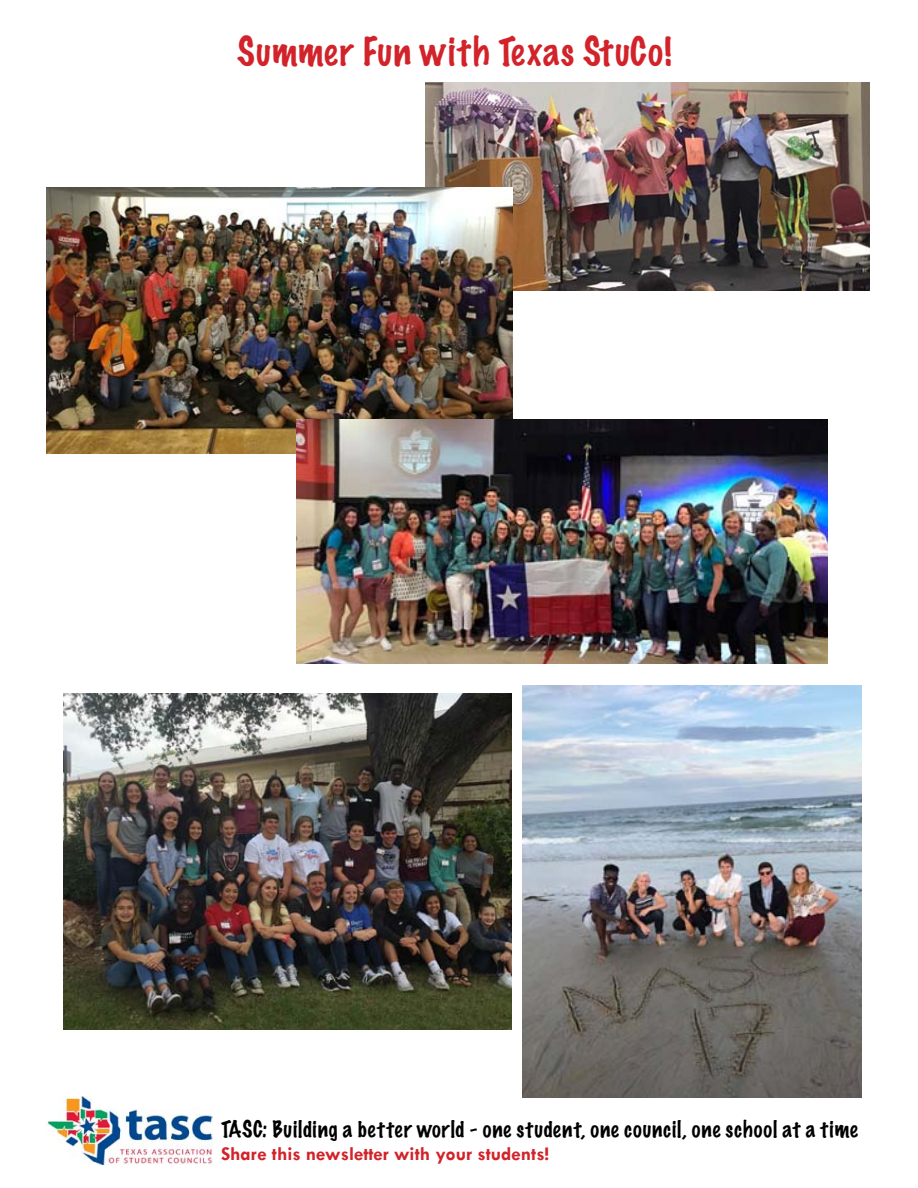
<style>
.page{position:relative;width:918px;height:1188px;background:#fff}
.page>*{position:absolute;margin:0;border:0;box-sizing:border-box;transform-origin:0 0}
.t1{font:100 36px "Marker Felt";letter-spacing:.04em;color:#d2232a}
.t2{font:100 21px "Marker Felt";letter-spacing:.035em;color:#000}
.t3{font:700 19.5px "Tw Cen";color:#d2232a}
</style>
<div class="page">
<img style="left:425px;top:83px;width:445px;height:208px">
<img style="left:47px;top:187px;width:466px;height:267px">
<img style="left:64px;top:694px;width:447px;height:335px">
<img style="left:296px;top:419px;width:532px;height:245px">
<img style="left:522px;top:686px;width:340px;height:411px">
<img style="left:46px;top:1096px;width:166px;height:68px">
<h1 class="t1" style="left:237px;top:23px;width:436px">Summer Fun with Texas StuCo!</h1>
<p class="t2" style="left:221px;top:1112px;width:638px">TASC: Building a better world - one student, one council, one school at a time</p>
<p class="t3" style="left:221px;top:1142px;width:329px">Share this newsletter with your students!</p>
</div>
